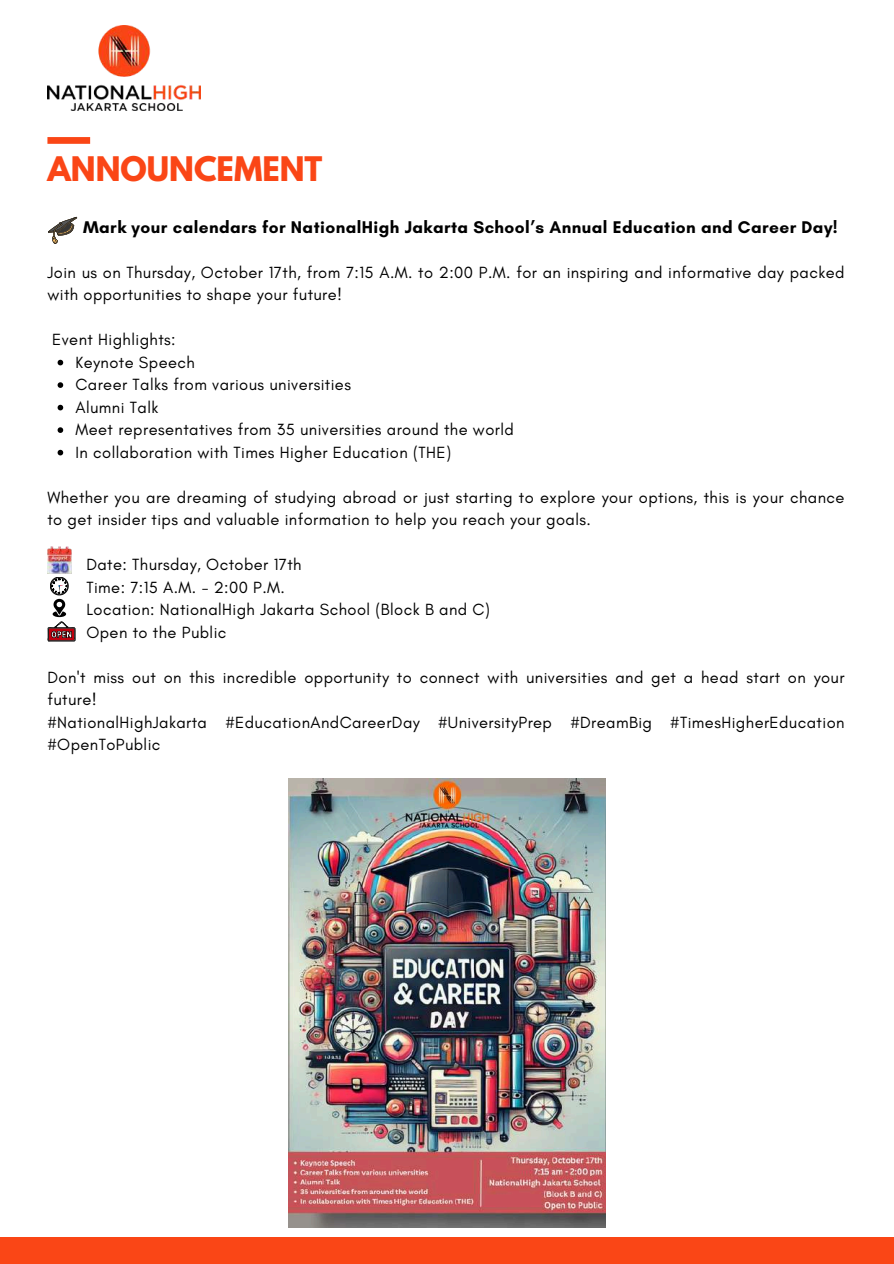
<style>
.page{position:relative;width:894px;height:1264px;background:#fff}
.page>*{position:absolute;margin:0;border:0;box-sizing:border-box;transform-origin:0 0}
.t1{font:700 30px "League Spartan";color:#fa4616}
.t2{font:700 17.25px "Glacial Indifference";letter-spacing:.025em;color:#000}
.t3{font:16.5px/22.5px "Glacial Indifference";letter-spacing:.025em;color:#000}
</style>
<div class="page">
<div style="left:47px;top:137px;width:43px;height:7px;background:#fa4616"></div>
<div style="left:0;top:1237px;width:893px;height:26px;background:#fa4616"></div>
<img style="left:47px;top:25px;width:154px;height:85px">
<svg style="left:58px;top:360px;width:5px;height:5px"></svg>
<svg style="left:58px;top:382px;width:5px;height:6px"></svg>
<svg style="left:58px;top:405px;width:5px;height:5px"></svg>
<svg style="left:58px;top:427px;width:5px;height:6px"></svg>
<svg style="left:58px;top:450px;width:5px;height:5px"></svg>
<img style="left:47px;top:546px;width:24px;height:27px">
<svg style="left:47px;top:577px;width:29px;height:64px"></svg>
<img style="left:288px;top:778px;width:317px;height:449px">
<svg style="left:48px;top:216px;width:30px;height:28px"></svg>
<h1 class="t1" style="left:47px;top:154px;width:276px">ANNOUNCEMENT</h1>
<p class="t2" style="left:83px;top:216px;width:756px">Mark your calendars for NationalHigh Jakarta School’s Annual Education and Career Day!</p>
<p class="t3" style="left:47px;top:260px;width:798px">Join us on Thursday, October 17th, from 7:15 A.M. to 2:00 P.M. for an inspiring and informative day packed with opportunities to shape your future!</p>
<p class="t3" style="left:75px;top:328px;width:439px;text-indent:-23px">Event Highlights:<br>Keynote Speech<br>Career Talks from various universities<br>Alumni Talk<br>Meet representatives from 35 universities around the world In collaboration with Times Higher Education (THE)</p>
<p class="t3" style="left:47px;top:485px;width:798px">Whether you are dreaming of studying abroad or just starting to explore your options, this is your chance to get insider tips and valuable information to help you reach your goals.</p>
<p class="t3" style="left:86px;top:553px;width:405px">Date: Thursday, October 17th<br>Time: 7:15 A.M. - 2:00 P.M.<br>Location: NationalHigh Jakarta School (Block B and C)<br>Open to the Public</p>
<p class="t3" style="left:47px;top:665px;width:798px">Don't miss out on this incredible opportunity to connect with universities and get a head start on your future!<br>#NationalHighJakarta #EducationAndCareerDay #UniversityPrep #DreamBig #TimesHigherEducation #OpenToPublic</p>
</div>
